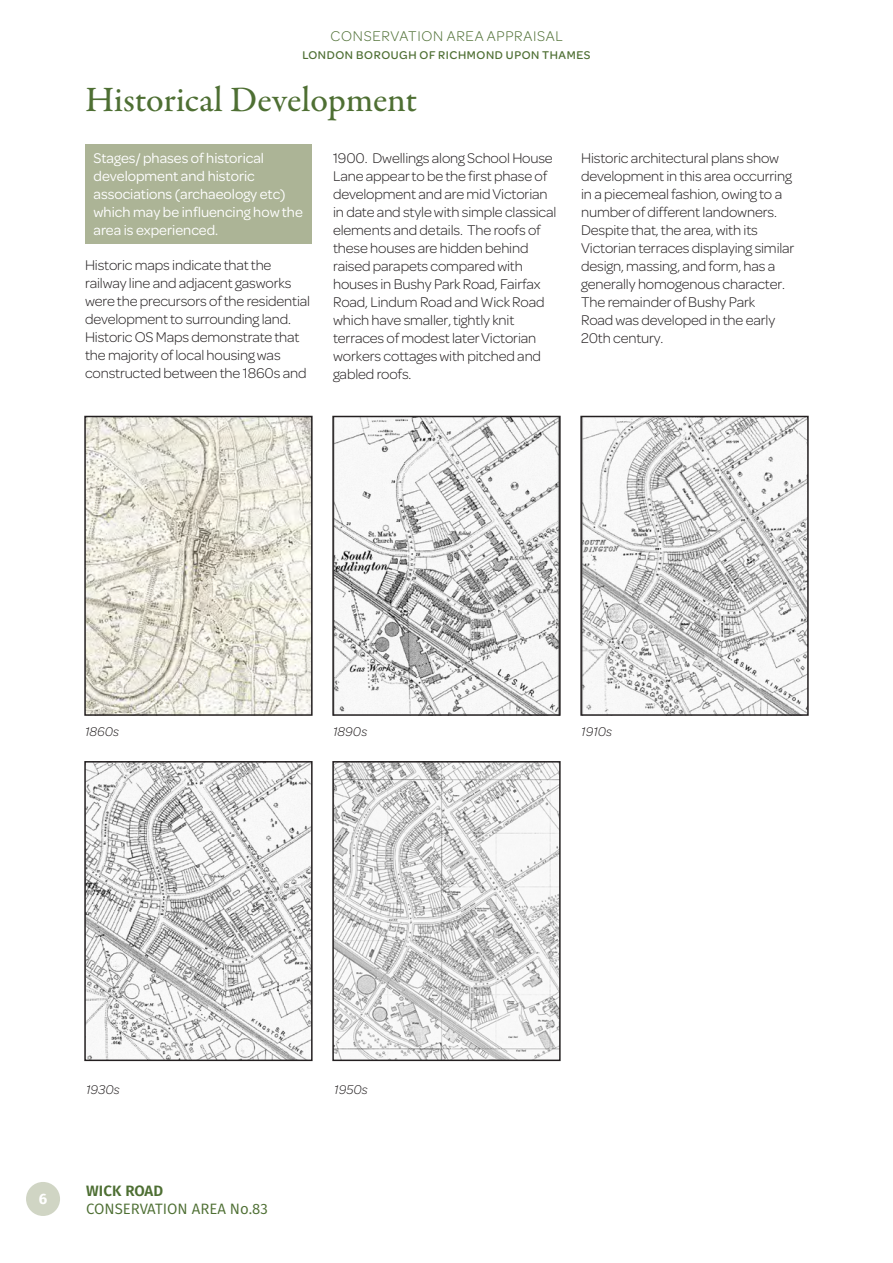
<style>
.page{position:relative;width:893px;height:1263px;background:#fff}
.page>*{position:absolute;margin:0;border:0;box-sizing:border-box;transform-origin:0 0}
.t1{font:500 36px "Garamond Premr Pro";letter-spacing:-.005em;color:#4e6f33}
.t2{font:300 15px/18px "Omnes";letter-spacing:-.01em;color:#231f20}
.t3{font:15px/18px "Omnes";color:#fff}
.t4{font:300 15px "Omnes";letter-spacing:.05em;color:#4e6f33}
.t5{font:15px "Fira Sans";color:#4e6f33}
.t6{font:600 15px "Fira Sans";letter-spacing:.01em;color:#4e6f33}
.t7{font:700 15px "Fira Sans";color:#fff}
.t8{font:italic 300 13.5px "Omnes";color:#231f20}
.t9{font:500 12px "Omnes";letter-spacing:.05em;color:#4e6f33}
</style>
<div class="page">
<div style="left:26px;top:1182px;width:34px;height:34px;background:#d0d5c4;border-radius:50%"></div>
<div style="left:85px;top:145px;width:227px;height:99px;background:#acb496"></div>
<img style="left:335px;top:419px;width:223px;height:294px">
<div style="left:332px;top:416px;width:229px;height:300px;border:2px solid #231f20"></div>
<img style="left:87px;top:419px;width:223px;height:294px">
<div style="left:84px;top:416px;width:229px;height:300px;border:2px solid #231f20"></div>
<img style="left:335px;top:764px;width:223px;height:294px">
<div style="left:332px;top:761px;width:229px;height:300px;border:2px solid #231f20"></div>
<img style="left:583px;top:419px;width:223px;height:294px">
<div style="left:580px;top:416px;width:229px;height:300px;border:2px solid #231f20"></div>
<img style="left:87px;top:764px;width:223px;height:294px">
<div style="left:84px;top:761px;width:229px;height:300px;border:2px solid #231f20"></div>
<p class="t4" style="left:330px;top:26px;width:234px">CONSERVATION AREA APPRAISAL</p>
<p class="t9" style="left:302px;top:46px;width:290px">LONDON BOROUGH OF RICHMOND UPON THAMES</p>
<h1 class="t1" style="left:85px;top:78px;width:334px">Historical Development</h1>
<p class="t3" style="left:94px;top:148px;width:211px">Stages/ phases of historical development and historic associations (archaeology etc) which may be influencing how the area is experienced.</p>
<p class="t2" style="left:85px;top:255px;width:227px">Historic maps indicate that the railway line and adjacent gasworks were the precursors of the residential development to surrounding land.<br>Historic OS Maps demonstrate that the majority of local housing was constructed between the 1860s and</p>
<p class="t2" style="left:333px;top:148px;width:225px">1900. Dwellings along School House<br>Lane appear to be the first phase of development and are mid Victorian in date and style with simple classical elements and details. The roofs of these houses are hidden behind raised parapets compared with houses in Bushy Park Road, Fairfax<br>Road, Lindum Road and Wick Road which have smaller, tightly knit terraces of modest later Victorian workers cottages with pitched and gabled roofs.</p>
<p class="t2" style="left:581px;top:148px;width:215px">Historic architectural plans show development in this area occurring in a piecemeal fashion, owing to a number of different landowners.<br>Despite that, the area, with its<br>Victorian terraces displaying similar design, massing, and form, has a generally homogenous character.<br>The remainder of Bushy Park<br>Road was developed in the early<br>20th century.</p>
<p class="t8" style="left:85px;top:723px;width:36px">1860s</p>
<p class="t8" style="left:333px;top:723px;width:36px">1890s</p>
<p class="t8" style="left:581px;top:723px;width:33px">1910s</p>
<p class="t7" style="left:39px;top:1188px;width:10px">6</p>
<p class="t8" style="left:86px;top:1080px;width:35px">1930s</p>
<p class="t6" style="left:86px;top:1180px;width:79px">WICK ROAD</p>
<p class="t5" style="left:86px;top:1198px;width:183px">CONSERVATION AREA No.83</p>
<p class="t8" style="left:334px;top:1080px;width:35px">1950s</p>
</div>
